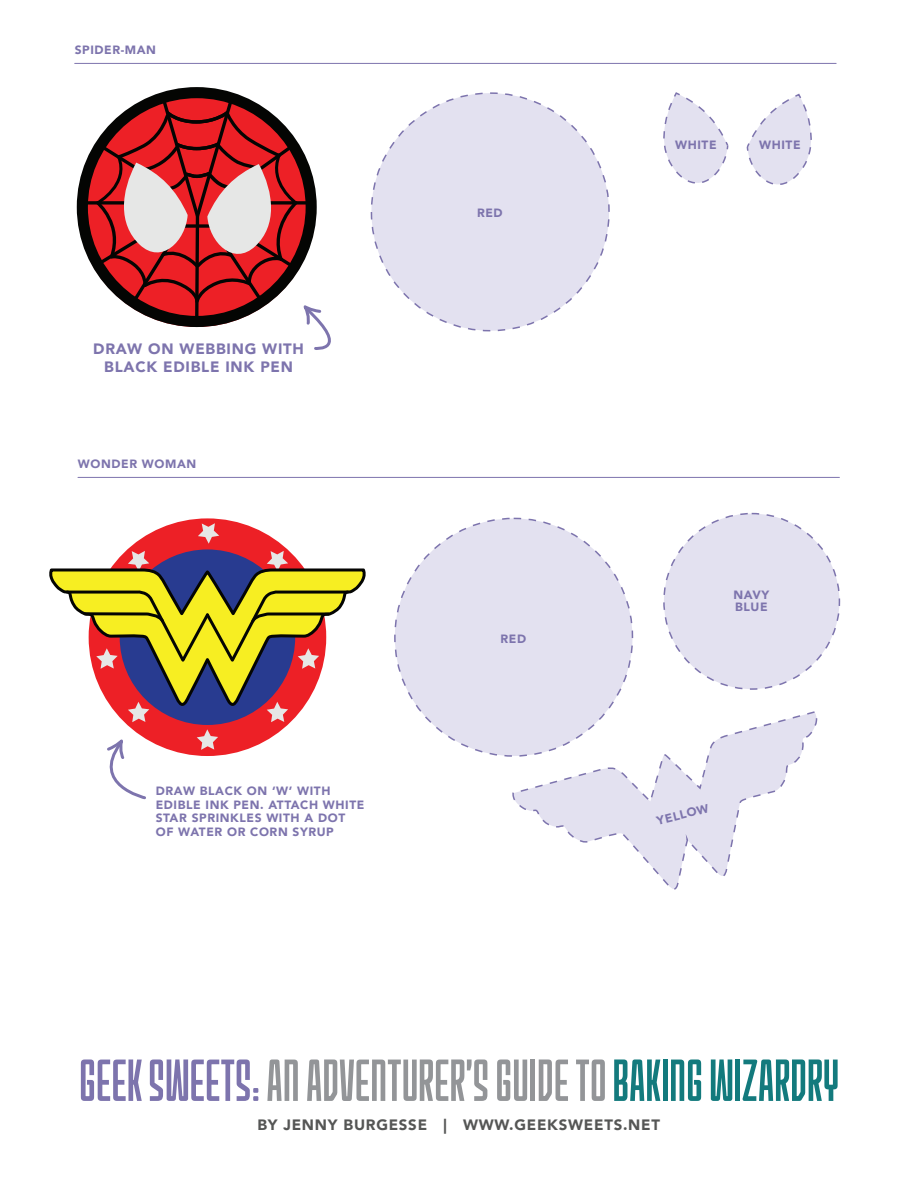
<style>
.page{position:relative;width:918px;height:1188px;background:#fff}
.page>*{position:absolute;margin:0;border:0;box-sizing:border-box;transform-origin:0 0}
.t1{font:59.4px "Mech Effects 1 BB";color:#939598}
.t2{font:900 15px "Avenir";letter-spacing:.05em;color:#555655}
.t3{font:900 15px/18px "Avenir";letter-spacing:.05em;color:#7d74ad;text-align:center}
.t4{font:900 12px/13.5px "Avenir";letter-spacing:.05em;color:#7d74ad}
.s1{color:#7d74ad}
.s2{color:#137a7d}
</style>
<div class="page">
<div style="left:89px;top:518px;width:237px;height:238px;background:#ed2026;border-radius:50%"></div>
<hr style="left:75px;top:63px;width:761px;height:1px;background:#7d74ad">
<hr style="left:78px;top:477px;width:761px;height:1px;background:#7d74ad">
<svg style="left:77px;top:87px;width:172px;height:180px"></svg>
<svg style="left:86px;top:201px;width:7px;height:4px"></svg>
<svg style="left:93px;top:99px;width:238px;height:251px"></svg>
<div style="left:371px;top:93px;width:238px;height:238px;background:#e3e1f0;border-radius:50%"></div>
<svg style="left:746px;top:93px;width:66px;height:92px"></svg>
<svg style="left:663px;top:92px;width:66px;height:92px"></svg>
<div style="left:395px;top:518px;width:237px;height:238px;background:#e3e1f0;border-radius:50%"></div>
<div style="left:664px;top:514px;width:175px;height:175px;background:#e3e1f0;border-radius:50%"></div>
<svg style="left:511px;top:711px;width:307px;height:179px"></svg>
<svg style="left:107px;top:740px;width:39px;height:60px"></svg>
<svg style="left:197px;top:729px;width:21px;height:21px"></svg>
<svg style="left:198px;top:523px;width:21px;height:21px"></svg>
<svg style="left:50px;top:551px;width:315px;height:171px"></svg>
<p class="t4" style="left:75px;top:43px;width:83px">SPIDER-MAN</p>
<p class="t3" style="left:93px;top:339px;width:212px">DRAW ON WEBBING WITH<br>BLACK EDIBLE INK PEN</p>
<p class="t4" style="left:78px;top:457px;width:120px">WONDER WOMAN</p>
<p class="t4" style="left:156px;top:784px;width:210px">DRAW BLACK ON ‘W’ WITH<br>EDIBLE INK PEN. ATTACH WHITE<br>STAR SPRINKLES WITH A DOT<br>OF WATER OR CORN SYRUP</p>
<p class="t4" style="left:477px;top:206px;width:27px">RED</p>
<p class="t4" style="left:501px;top:631px;width:27px">RED</p>
<p class="t4" style="left:675px;top:137px;width:43px">WHITE</p>
<p class="t4" style="left:759px;top:137px;width:43px">WHITE</p>
<p class="t4" style="left:733px;top:589px;width:37px;line-height:12px">NAVY<br>BLUE</p>
<p class="t4" style="left:655px;top:814px;width:55px;rotate:-14deg">YELLOW</p>
<h1 class="t1" style="left:79px;top:1046px;width:761px"><span class="s1">GEEK SWEETS:</span>AN ADVENTURER’S GUIDE TO<span class="s2">BAKING WIZARDRY</span></h1>
<p class="t2" style="left:257px;top:1112px;width:404px">BY JENNY BURGESSE | WWW.GEEKSWEETS.NET</p>
</div>
